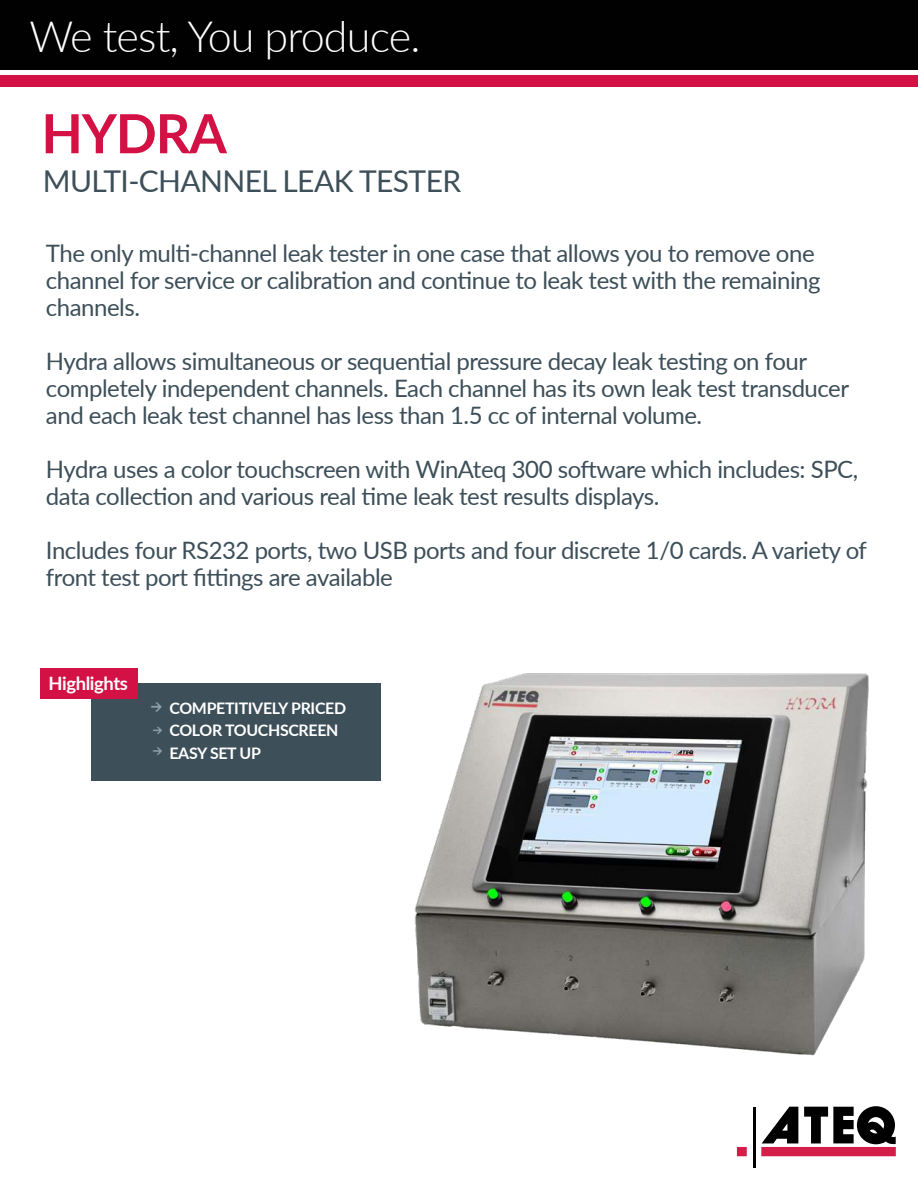
<style>
.page{position:relative;width:918px;height:1188px;background:#fff}
.page>*{position:absolute;margin:0;border:0;box-sizing:border-box;transform-origin:0 0}
.t1{font:700 54px "Lato";letter-spacing:-.02em;color:#d31145}
.t2{font:300 43.2px "Lato";letter-spacing:-.02em;color:#fff}
.t3{font:30px "Lato";letter-spacing:-.02em;color:#3d4f59}
.t4{font:24px/27px "Lato";letter-spacing:-.02em;color:#3d4f59}
.t5{font:700 18.45px "Lato";letter-spacing:-.02em;color:#fff}
.t6{font:700 15.9px/22.4px "Lato";letter-spacing:-.02em;color:#fff}
</style>
<div class="page">
<div style="left:91px;top:683px;width:290px;height:97px;background:#3d4f59"></div>
<div style="left:40px;top:668px;width:98px;height:31px;background:#d31145"></div>
<img style="left:151px;top:702px;width:11px;height:10px">
<img style="left:152px;top:726px;width:10px;height:8px">
<img style="left:153px;top:747px;width:9px;height:8px">
<div style="left:0;top:76px;width:918px;height:11px;background:#d31145"></div>
<div style="left:0;top:0;width:918px;height:70px;background:#010101"></div>
<hr style="left:753px;top:1107px;width:2px;height:61px;background:#000">
<svg style="left:737px;top:1106px;width:159px;height:50px"></svg>
<img style="left:415px;top:673px;width:454px;height:383px">
<h2 class="t2" style="left:29px;top:19px;width:393px">We test, You produce.</h2>
<h1 class="t1" style="left:41px;top:113px;width:187px">HYDRA</h1>
<p class="t3" style="left:43px;top:164px;width:420px">MULTI-CHANNEL LEAK TESTER</p>
<p class="t4" style="left:46px;top:239px;width:776px">The only multi-channel leak tester in one case that allows you to remove one channel for service or calibration and continue to leak test with the remaining channels.</p>
<p class="t4" style="left:46px;top:347px;width:805px">Hydra allows simultaneous or sequential pressure decay leak testing on four completely independent channels. Each channel has its own leak test transducer and each leak test channel has less than 1.5 cc of internal volume.</p>
<p class="t4" style="left:46px;top:455px;width:814px">Hydra uses a color touchscreen with WinAteq 300 software which includes: SPC, data collection and various real time leak test results displays.</p>
<p class="t4" style="left:46px;top:536px;width:823px">Includes four RS232 ports, two USB ports and four discrete 1/0 cards. A variety of front test port fittings are available</p>
<p class="t5" style="left:48px;top:676px;width:81px">Highlights</p>
<p class="t6" style="left:169px;top:698px;width:178px">COMPETITIVELY PRICED<br>COLOR TOUCHSCREEN<br>EASY SET UP</p>
</div>
